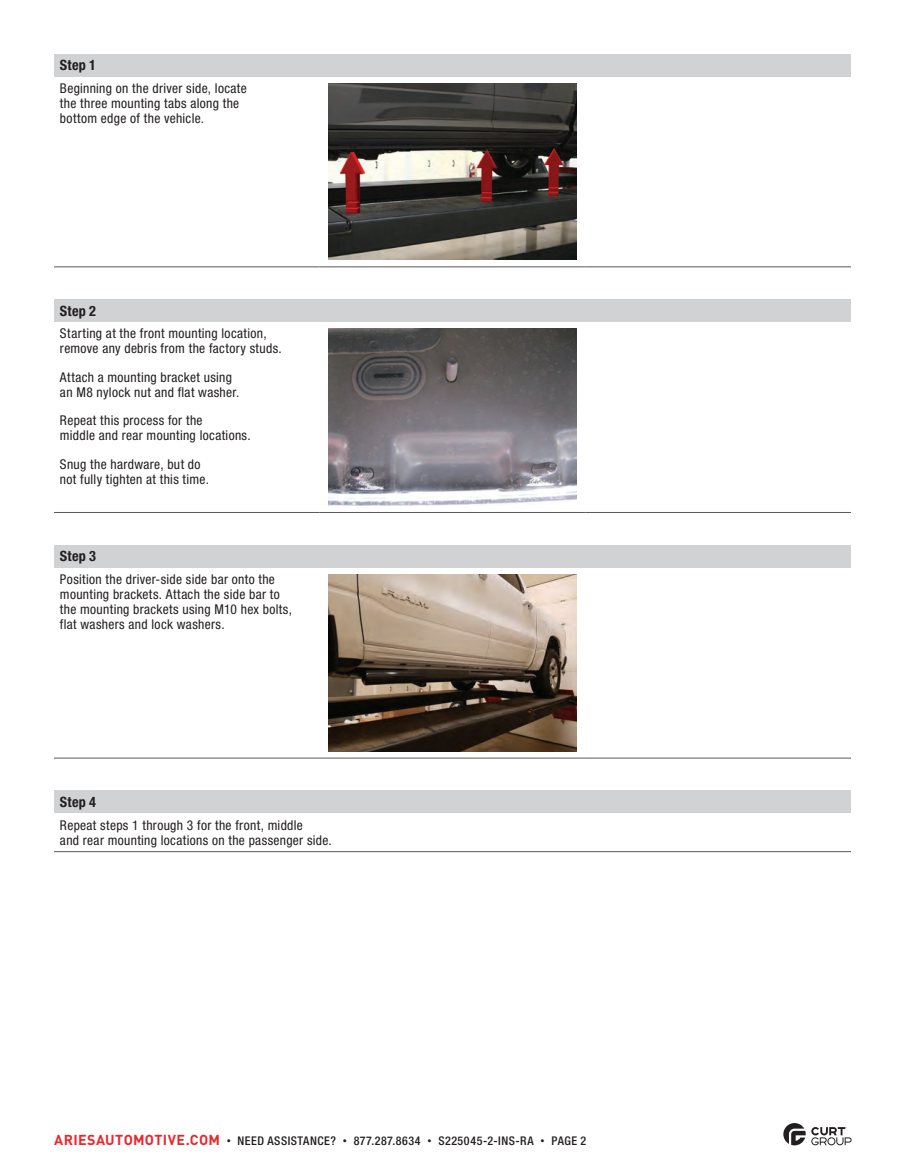
<style>
.page{position:relative;width:905px;height:1175px;background:#fff}
.page>*{position:absolute;margin:0;border:0;box-sizing:border-box;transform-origin:0 0}
.t1{font:700 condensed 14.25px "Helvetica Neue LT Std";letter-spacing:.015em;color:#231f20}
.t2{font:condensed 13.5px/15px "Helvetica Neue LT Std";letter-spacing:.025em;color:#231f20}
.t3{font:500 condensed 12px "Helvetica Neue LT Std";letter-spacing:.045em;color:#231f20}
.s1{font-family:"DINOT";font-weight:700;font-stretch:normal;font-size:14.25px;color:#e9282d}
.s2{font-family:"DINOT";font-weight:400;font-stretch:normal;font-size:9px}
</style>
<div class="page">
<svg style="left:783px;top:1123px;width:68px;height:22px"></svg>
<div style="left:54px;top:54px;width:796px;height:22px;background:#d1d2d4"></div>
<hr style="left:54px;top:266px;width:266px;height:1px;background:#57585a">
<hr style="left:320px;top:266px;width:265px;height:1px;background:#57585a">
<hr style="left:585px;top:266px;width:265px;height:1px;background:#57585a">
<img style="left:329px;top:83px;width:247px;height:177px">
<div style="left:54px;top:791px;width:796px;height:22px;background:#d1d2d4"></div>
<hr style="left:54px;top:851px;width:796px;height:1px;background:#57585a">
<div style="left:54px;top:300px;width:796px;height:22px;background:#d1d2d4"></div>
<hr style="left:54px;top:512px;width:266px;height:1px;background:#57585a">
<hr style="left:320px;top:512px;width:265px;height:1px;background:#57585a">
<hr style="left:585px;top:512px;width:265px;height:1px;background:#57585a">
<img style="left:329px;top:329px;width:247px;height:176px">
<div style="left:54px;top:545px;width:796px;height:22px;background:#d1d2d4"></div>
<hr style="left:54px;top:757px;width:266px;height:1px;background:#57585a">
<hr style="left:320px;top:757px;width:265px;height:1px;background:#57585a">
<hr style="left:585px;top:757px;width:265px;height:1px;background:#57585a">
<img style="left:329px;top:574px;width:247px;height:177px">
<p class="t1" style="left:60px;top:56px;width:38px">Step 1</p>
<p class="t2" style="left:60px;top:80px;width:188px">Beginning on the driver side, locate the three mounting tabs along the bottom edge of the vehicle.</p>
<p class="t1" style="left:60px;top:302px;width:38px">Step 2</p>
<p class="t2" style="left:60px;top:326px;width:223px">Starting at the front mounting location, remove any debris from the factory studs.</p>
<p class="t2" style="left:60px;top:369px;width:181px">Attach a mounting bracket using an M8 nylock nut and flat washer.</p>
<p class="t2" style="left:60px;top:413px;width:192px">Repeat this process for the<br>middle and rear mounting locations.</p>
<p class="t2" style="left:60px;top:456px;width:150px">Snug the hardware, but do not fully tighten at this time.</p>
<p class="t1" style="left:60px;top:547px;width:38px">Step 3</p>
<p class="t2" style="left:60px;top:571px;width:233px">Position the driver-side side bar onto the mounting brackets. Attach the side bar to the mounting brackets using M10 hex bolts, flat washers and lock washers.</p>
<p class="t1" style="left:60px;top:793px;width:38px">Step 4</p>
<p class="t2" style="left:60px;top:817px;width:273px">Repeat steps 1 through 3 for the front, middle<br>and rear mounting locations on the passenger side.</p>
<p class="t3" style="left:54px;top:1133px;width:533px"><span class="s1">ARIESAUTOMOTIVE.COM</span> <span class="s2">•</span> NEED ASSISTANCE? <span class="s2">•</span> 877.287.8634 <span class="s2">•</span> S225045-2-INS-RA <span class="s2">•</span> PAGE 2</p>
</div>
